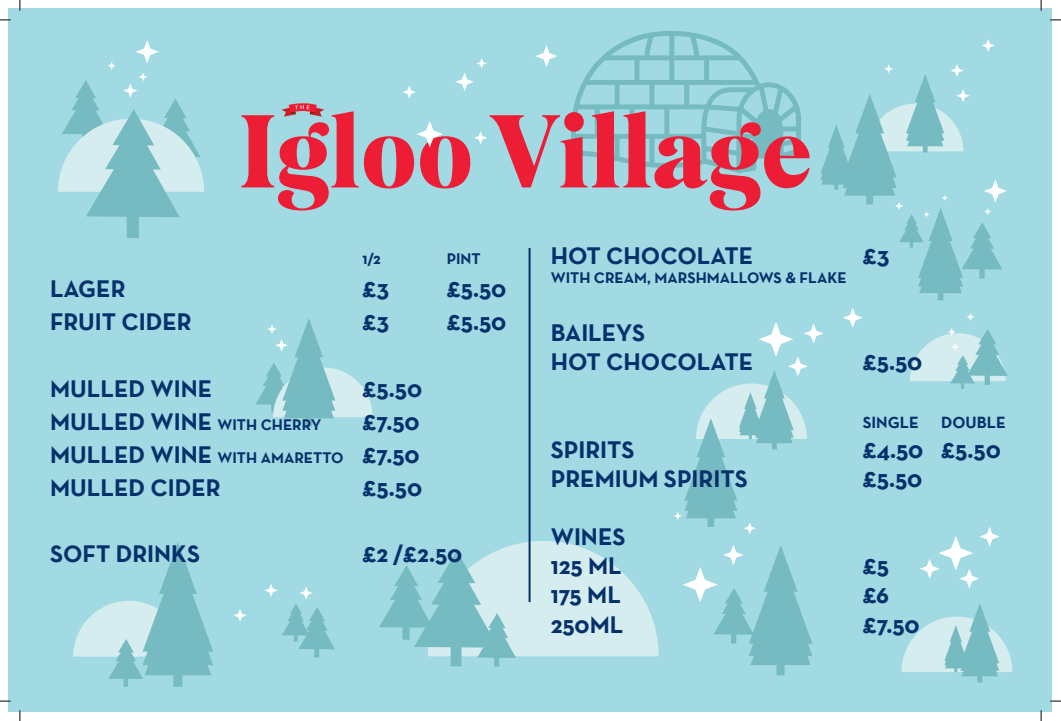
<style>
.page{position:relative;width:1061px;height:721px;background:#fff}
.page>*{position:absolute;margin:0;border:0;box-sizing:border-box;transform-origin:0 0}
.t1{font:100.16px "Mogan";color:#ed1d35}
.t2{font:700 24.28px/33.1px "Neutra Text";color:#06306c}
.t3{font:700 16.36px "Neutra Text";color:#06306c}
.t4{font:700 15.56px "Neutra Text";color:#06306c}
.s1{font-size:15.56px}
</style>
<div class="page">
<div style="left:9px;top:9px;width:1043px;height:703px;background:#a1dae2"></div>
<svg style="left:571px;top:31px;width:230px;height:142px"></svg>
<svg style="left:281px;top:103px;width:43px;height:14px"></svg>
<svg style="left:233px;top:609px;width:14px;height:12px"></svg>
<svg style="left:265px;top:584px;width:70px;height:73px"></svg>
<svg style="left:982px;top:39px;width:12px;height:13px"></svg>
<svg style="left:967px;top:313px;width:7px;height:8px"></svg>
<svg style="left:536px;top:45px;width:21px;height:22px"></svg>
<svg style="left:920px;top:527px;width:79px;height:61px"></svg>
<svg style="left:403px;top:86px;width:13px;height:13px"></svg>
<svg style="left:474px;top:131px;width:13px;height:13px"></svg>
<svg style="left:455px;top:58px;width:32px;height:33px"></svg>
<svg style="left:417px;top:121px;width:26px;height:26px"></svg>
<div style="left:977px;top:643px;width:5px;height:39px;background:#77bbc2"></div>
<div style="left:305px;top:374px;width:7px;height:52px;background:#77bbc2"></div>
<svg style="left:901px;top:603px;width:111px;height:72px"></svg>
<svg style="left:73px;top:542px;width:140px;height:144px"></svg>
<div style="left:776px;top:612px;width:8px;height:62px;background:#77bbc2"></div>
<svg style="left:683px;top:545px;width:129px;height:119px"></svg>
<svg style="left:910px;top:328px;width:97px;height:60px"></svg>
<div style="left:937px;top:255px;width:6px;height:45px;background:#77bbc2"></div>
<svg style="left:820px;top:64px;width:186px;height:229px"></svg>
<svg style="left:58px;top:40px;width:146px;height:198px"></svg>
<svg style="left:379px;top:540px;width:279px;height:126px"></svg>
<svg style="left:843px;top:308px;width:19px;height:19px"></svg>
<svg style="left:255px;top:318px;width:117px;height:100px"></svg>
<svg style="left:674px;top:322px;width:149px;height:212px"></svg>
<hr style="left:528px;top:248px;width:2px;height:353px;background:#06306c">
<h1 class="t1" style="left:237px;top:86px;width:576px">Igloo Village</h1>
<p class="t4" style="left:362px;top:249px;width:20px">1/2</p>
<p class="t4" style="left:446px;top:249px;width:35px">PINT</p>
<p class="t2" style="left:50px;top:271px;width:77px">LAGER</p>
<p class="t2" style="left:362px;top:271px;width:28px">£3</p>
<p class="t2" style="left:446px;top:271px;width:61px">£5.50</p>
<p class="t2" style="left:50px;top:304px;width:143px">FRUIT CIDER</p>
<p class="t2" style="left:362px;top:304px;width:28px">£3</p>
<p class="t2" style="left:446px;top:304px;width:61px">£5.50</p>
<p class="t2" style="left:50px;top:371px;width:164px">MULLED WINE</p>
<p class="t2" style="left:362px;top:371px;width:61px">£5.50</p>
<p class="t2" style="left:50px;top:404px;width:273px">MULLED WINE <span class="s1">WITH CHERRY</span></p>
<p class="t2" style="left:50px;top:404px;width:371px;text-align:justify;text-indent:312px">£7.50<br>MULLED WINE <span class="s1">WITH AMARETTO</span> £7.50<br>MULLED CIDER</p>
<p class="t2" style="left:362px;top:470px;width:61px">£5.50</p>
<p class="t2" style="left:50px;top:536px;width:151px">SOFT DRINKS</p>
<p class="t2" style="left:362px;top:536px;width:101px">£2 /£2.50</p>
<p class="t2" style="left:550px;top:238px;width:204px">HOT CHOCOLATE</p>
<p class="t2" style="left:862px;top:238px;width:28px">£3</p>
<p class="t4" style="left:550px;top:267px;width:297px">WITH CREAM, MARSHMALLOWS &amp; FLAKE</p>
<p class="t2" style="left:550px;top:317px;width:204px;line-height:29.1px">BAILEYS<br>HOT CHOCOLATE</p>
<p class="t2" style="left:862px;top:344px;width:61px">£5.50</p>
<p class="t3" style="left:862px;top:412px;width:58px">SINGLE</p>
<p class="t3" style="left:941px;top:412px;width:66px">DOUBLE</p>
<p class="t2" style="left:550px;top:432px;width:85px">SPIRITS</p>
<p class="t2" style="left:862px;top:432px;width:140px">£4.50 £5.50</p>
<p class="t2" style="left:550px;top:461px;width:198px">PREMIUM SPIRITS</p>
<p class="t2" style="left:862px;top:461px;width:61px">£5.50</p>
<p class="t2" style="left:550px;top:521px;width:76px;line-height:29.1px">WINES<br>125 ML</p>
<p class="t2" style="left:862px;top:548px;width:28px">£5</p>
<p class="t2" style="left:550px;top:577px;width:72px">175 ML</p>
<p class="t2" style="left:862px;top:577px;width:28px">£6</p>
<p class="t2" style="left:550px;top:606px;width:74px">250ML</p>
<p class="t2" style="left:862px;top:606px;width:59px">£7.50</p>
</div>
